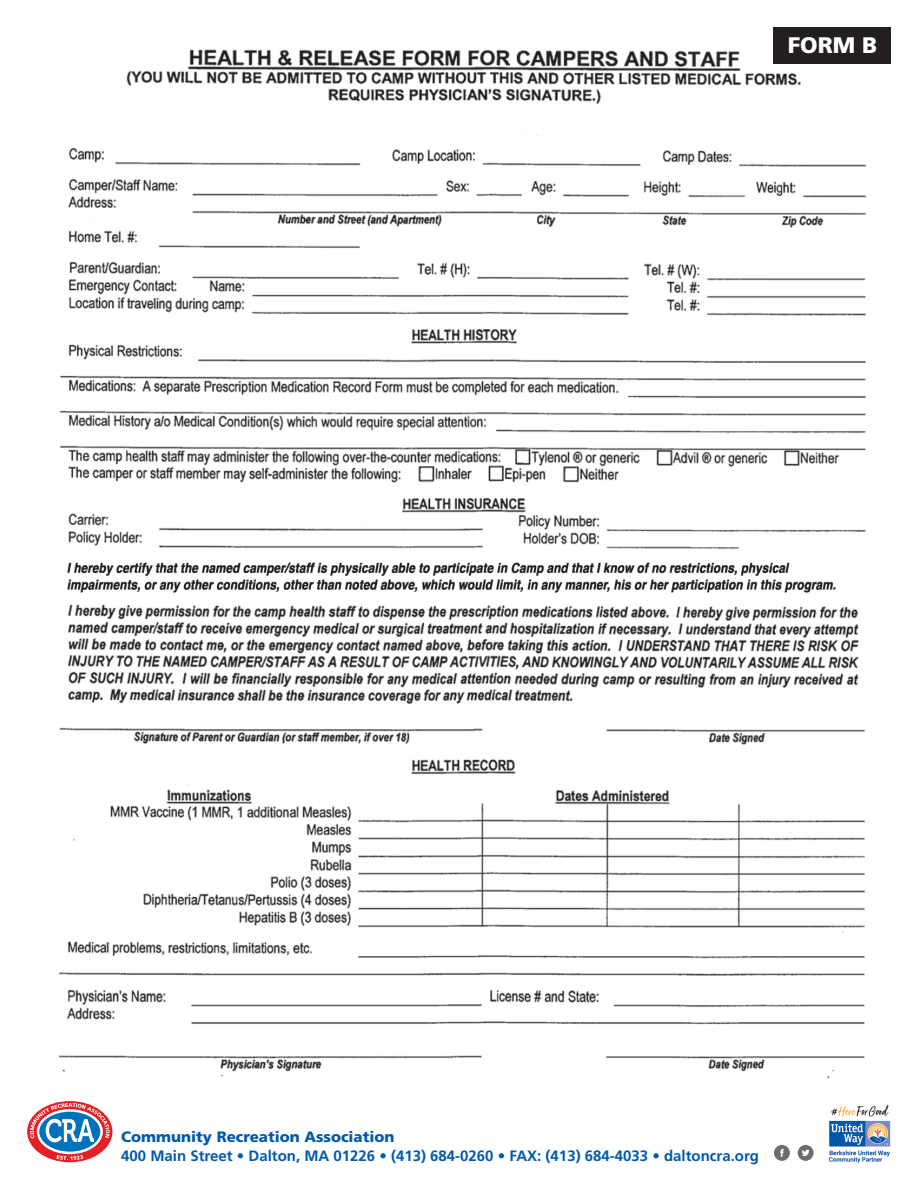
<style>
.page{position:relative;width:918px;height:1188px;background:#fff}
.page>*{position:absolute;margin:0;border:0;box-sizing:border-box;transform-origin:0 0}
.t1{font:900 22.5px "Frutiger";color:#fff}
.t2{font:700 15px "Frutiger";color:#015aaa}
.t3{font:900 15px "Frutiger";color:#015aaa}
</style>
<div class="page">
<img style="left:59px;top:49px;width:821px;height:1030px">
<div style="left:773px;top:27px;width:118px;height:36px;background:#231f20"></div>
<svg style="left:27px;top:1100px;width:86px;height:63px"></svg>
<div style="left:26px;top:1100px;width:88px;height:64px;border:1px solid #fff;border-radius:50%"></div>
<svg style="left:38px;top:1110px;width:64px;height:43px"></svg>
<div style="left:37px;top:1109px;width:66px;height:45px;border:3px solid #fff;border-radius:50%"></div>
<svg style="left:30px;top:1103px;width:80px;height:39px"></svg>
<svg style="left:56px;top:1155px;width:27px;height:5px"></svg>
<img style="left:829px;top:1105px;width:62px;height:58px">
<div style="left:774px;top:1145px;width:16px;height:16px;background:#6c6d70;border-radius:50%"></div>
<svg style="left:780px;top:1149px;width:4px;height:8px"></svg>
<div style="left:798px;top:1145px;width:16px;height:16px;background:#6c6d70;border-radius:50%"></div>
<svg style="left:802px;top:1150px;width:8px;height:6px"></svg>
<h1 class="t1" style="left:788px;top:36px;width:91px">FORM B</h1>
<p class="t3" style="left:121px;top:1131px;width:275px">Community Recreation Association</p>
<p class="t2" style="left:121px;top:1150px;width:639px">400 Main Street • Dalton, MA 01226 • (413) 684-0260 • FAX: (413) 684-4033 • daltoncra.org</p>
</div>
